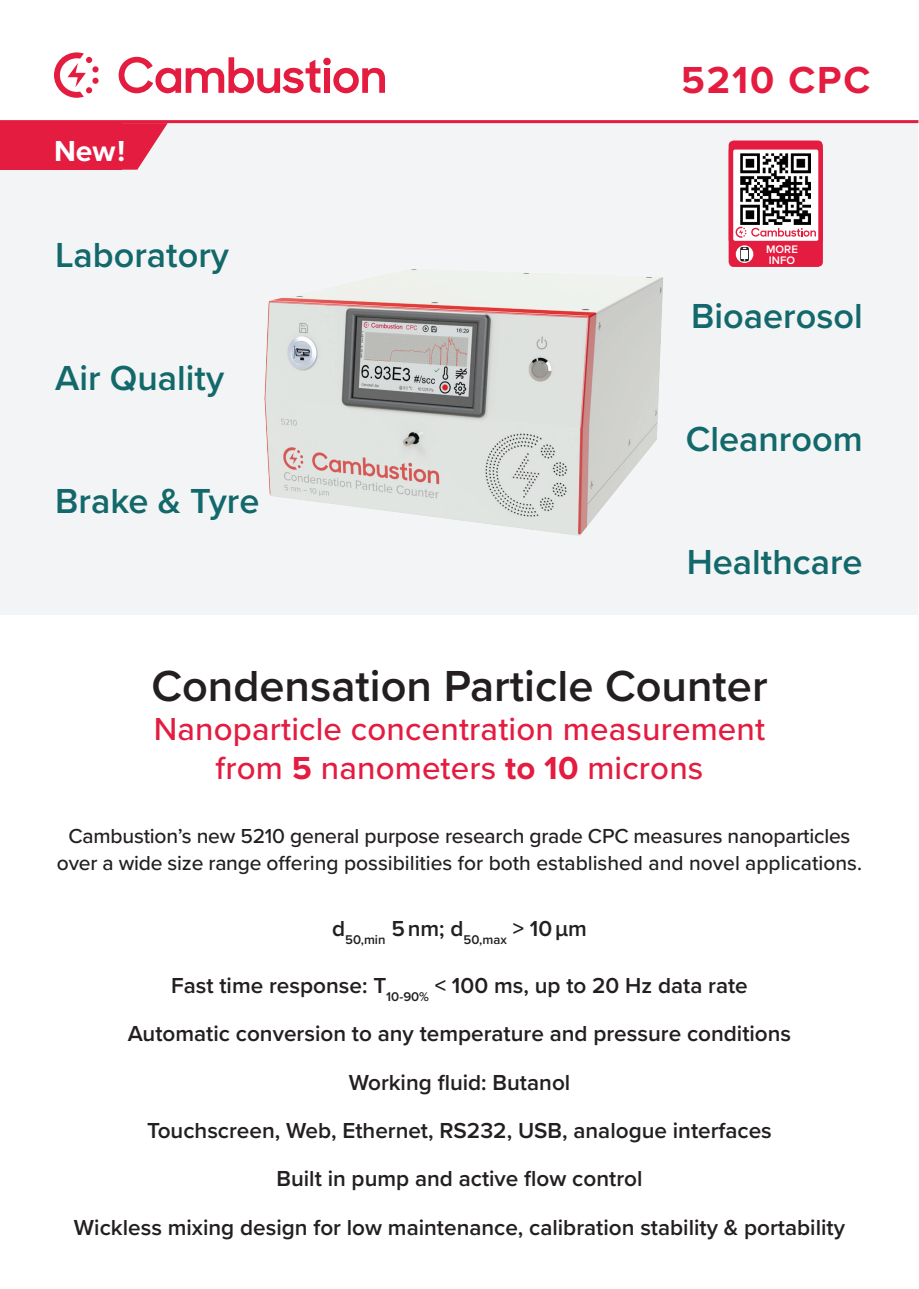
<style>
.page{position:relative;width:919px;height:1289px;background:#fff}
.page>*{position:absolute;margin:0;border:0;box-sizing:border-box;transform-origin:0 0}
.t1{font:600 45px "Proxima Nova";color:#231f20}
.t2{font:700 39px "Proxima Nova";letter-spacing:.05em;color:#e31c40}
.t3{font:600 36px "Proxima Nova";color:#12686a}
.t4{font:500 33px "Proxima Nova";letter-spacing:.005em;color:#e31c40}
.t5{font:700 30px "Proxima Nova";color:#fff}
.t6{font:600 22.5px "Proxima Nova";color:#231f20}
.t7{font:500 21px/27px "Proxima Nova";letter-spacing:-.01em;color:#231f20;text-align:center}
.t8{font:600 13.05px "Proxima Nova";color:#231f20}
.t9{font:600 11.25px/11.2px "Proxima Nova";color:#fff}
.s1{font-weight:700}
</style>
<div class="page">
<div style="left:1px;top:123px;width:917px;height:491px;background:#f2f4f5"></div>
<hr style="left:0;top:120px;width:918px;height:3px;background:#e31c40">
<div style="left:92px;top:66px;width:7px;height:6px;background:#e31c40;border-radius:50%"></div>
<div style="left:92px;top:78px;width:7px;height:6px;background:#e31c40;border-radius:50%"></div>
<svg style="left:54px;top:52px;width:38px;height:46px"></svg>
<svg style="left:119px;top:57px;width:201px;height:36px"></svg>
<div style="left:324px;top:68px;width:6px;height:25px;background:#e31c40"></div>
<div style="left:323px;top:58px;width:8px;height:7px;background:#e31c40;border-radius:50%"></div>
<svg style="left:333px;top:68px;width:52px;height:25px"></svg>
<img style="left:264px;top:269px;width:399px;height:267px">
<div style="left:0;top:123px;width:122px;height:47px;background:#e31c40"></div>
<svg style="left:122px;top:123px;width:46px;height:47px"></svg>
<div style="left:728px;top:140px;width:94px;height:127px;background:#e31c40;border-radius:5px"></div>
<div style="left:730px;top:147px;width:90px;height:96px;background:#fff;border-radius:4px"></div>
<div style="left:728px;top:145px;width:94px;height:100px;border:5px solid #e31c40;border-radius:4px"></div>
<svg style="left:735px;top:227px;width:80px;height:11px"></svg>
<svg style="left:735px;top:245px;width:18px;height:18px"></svg>
<svg style="left:740px;top:247px;width:8px;height:14px"></svg>
<div style="left:741px;top:250px;width:6px;height:8px;background:#fff"></div>
<img style="left:740px;top:154px;width:70px;height:70px">
<p class="t5" style="left:54px;top:128px;width:72px">New !</p>
<p class="t3" style="left:55px;top:228px;width:175px">Laboratory</p>
<p class="t3" style="left:55px;top:351px;width:170px">Air Quality</p>
<p class="t3" style="left:55px;top:473px;width:206px">Brake &amp; Tyre</p>
<p class="t2" style="left:681px;top:50px;width:190px">5210 CPC</p>
<p class="t9" style="left:766px;top:243px;width:33px">MORE<br>INFO</p>
<p class="t3" style="left:691px;top:289px;width:173px">Bioaerosol</p>
<p class="t3" style="left:685px;top:412px;width:178px">Cleanroom</p>
<p class="t3" style="left:686px;top:535px;width:177px">Healthcare</p>
<p class="t1" style="left:151px;top:652px;width:617px">Condensation Particle Counter</p>
<p class="t4" style="left:154px;top:704px;width:613px">Nanoparticle concentration measurement</p>
<p class="t4" style="left:215px;top:743px;width:489px">from <span class="s1">5</span> nanometers <span class="s1">to 10</span> microns</p>
<p class="t7" style="left:57px;top:821px;width:806px">Cambustion’s new 5210 general purpose research grade CPC measures nanoparticles over a wide size range offering possibilities for both established and novel applications.</p>
<p class="t8" style="left:332px;top:929px;width:256px"><sup>d</sup>50,min <sup>5</sup> <sup>nm;</sup> <sup>d</sup>50,max <sup>&gt;</sup> <sup>10</sup> <sup>µm</sup></p>
<p class="t6" style="left:171px;top:968px;width:578px">Fast time response: T<sub>10-90%</sub> &lt; 100 ms, up to 20 Hz data rate</p>
<p class="t6" style="left:128px;top:1017px;width:665px">Automatic conversion to any temperature and pressure conditions</p>
<p class="t6" style="left:348px;top:1065px;width:223px">Working fluid: Butanol</p>
<p class="t6" style="left:147px;top:1113px;width:626px">Touchscreen, Web, Ethernet, RS232, USB, analogue interfaces</p>
<p class="t6" style="left:276px;top:1161px;width:367px">Built in pump and active flow control</p>
<p class="t6" style="left:74px;top:1210px;width:772px">Wickless mixing design for low maintenance, calibration stability &amp; portability</p>
</div>
